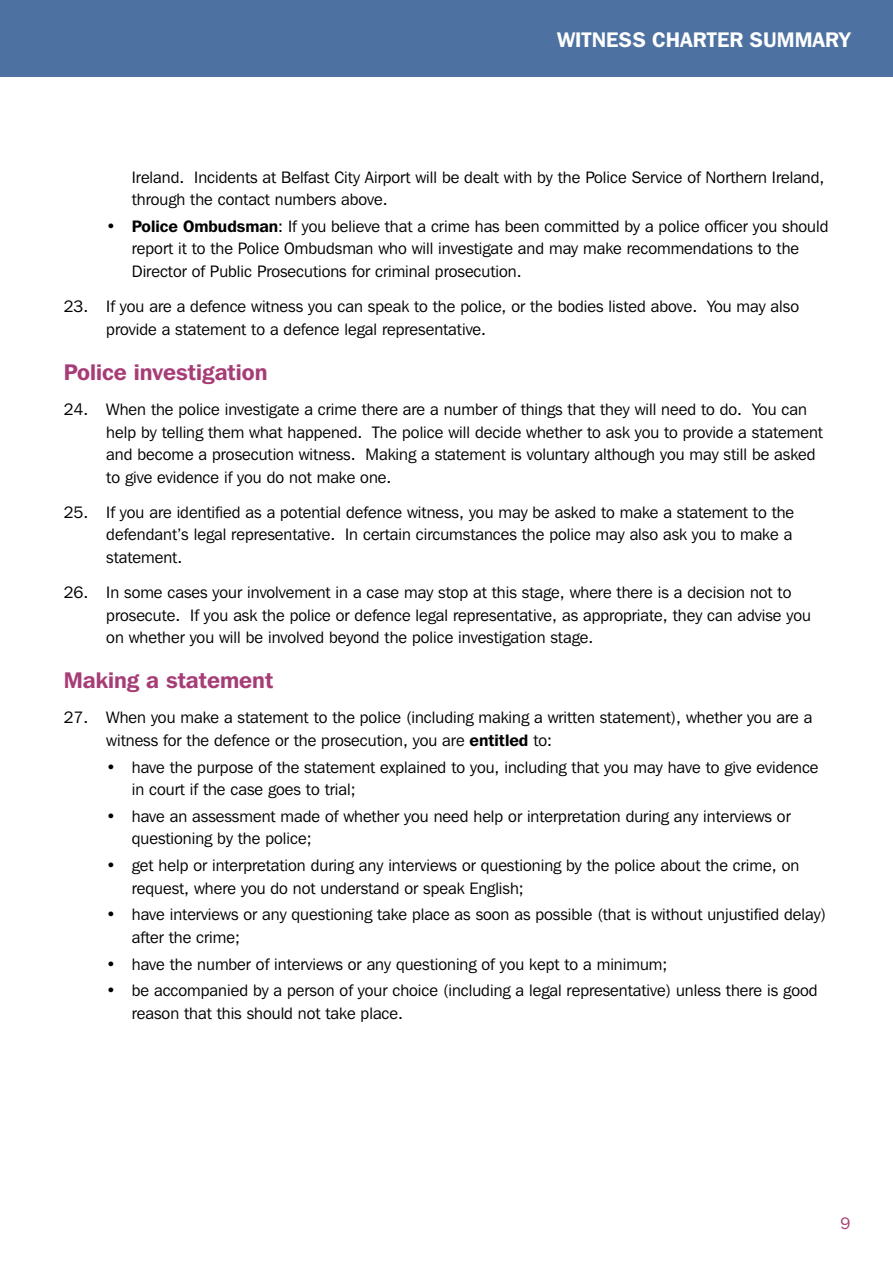
<style>
.page{position:relative;width:893px;height:1263px;background:#fff}
.page>*{position:absolute;margin:0;border:0;box-sizing:border-box;transform-origin:0 0}
.t1{font:600 22.5px "Franklin Gothic IT Cby BT";color:#a63d76}
.t2{font:600 21px "Franklin Gothic IT Cby BT";color:#fff}
.t3{font:16.5px/22.5px "Franklin Gothic IT Cby BT";color:#000}
.t4{font:16.5px "Franklin Gothic IT Cby BT";color:#a63d76}
.s1{font-weight:600}
</style>
<div class="page">
<div style="left:0;top:0;width:893px;height:77px;background:#4d72a2"></div>
<p class="t2" style="left:557px;top:26px;width:295px">WITNESS CHARTER SUMMARY</p>
<p class="t3" style="left:132px;top:165px;width:694px">Ireland. Incidents at Belfast City Airport will be dealt with by the Police Service of Northern Ireland, through the contact numbers above.</p>
<p class="t3" style="left:132px;top:215px;width:698px;text-indent:-26px">• <span class="s1">Police Ombudsman</span>: If you believe that a crime has been committed by a police officer you should report it to the Police Ombudsman who will investigate and may make recommendations to the<br>Director of Public Prosecutions for criminal prosecution.</p>
<p class="t3" style="left:106px;top:295px;width:694px;text-indent:-43px">23. If you are a defence witness you can speak to the police, or the bodies listed above. You may also provide a statement to a defence legal representative.</p>
<h1 class="t1" style="left:64px;top:358px;width:205px">Police investigation</h1>
<p class="t3" style="left:106px;top:398px;width:718px;text-indent:-43px">24. When the police investigate a crime there are a number of things that they will need to do. You can help by telling them what happened. The police will decide whether to ask you to provide a statement and become a prosecution witness. Making a statement is voluntary although you may still be asked to give evidence if you do not make one.</p>
<p class="t3" style="left:106px;top:500px;width:689px;text-align:justify;text-indent:-43px">25. If you are identified as a potential defence witness, you may be asked to make a statement to the defendant’s legal representative. In certain circumstances the police may also ask you to make a statement.</p>
<p class="t3" style="left:106px;top:581px;width:706px;text-indent:-43px">26. In some cases your involvement in a case may stop at this stage, where there is a decision not to prosecute. If you ask the police or defence legal representative, as appropriate, they can advise you on whether you will be involved beyond the police investigation stage.</p>
<h1 class="t1" style="left:64px;top:666px;width:211px">Making a statement</h1>
<p class="t3" style="left:106px;top:706px;width:708px;text-indent:-43px">27. When you make a statement to the police (including making a written statement), whether you are a witness for the defence or the prosecution, you are <span class="s1">entitled</span> to:</p>
<p class="t3" style="left:132px;top:755px;width:688px;text-indent:-26px">• have the purpose of the statement explained to you, including that you may have to give evidence in court if the case goes to trial;</p>
<p class="t3" style="left:132px;top:804px;width:660px;text-indent:-26px">• have an assessment made of whether you need help or interpretation during any interviews or questioning by the police;</p>
<p class="t3" style="left:132px;top:854px;width:669px;text-indent:-26px">• get help or interpretation during any interviews or questioning by the police about the crime, on request, where you do not understand or speak English;</p>
<p class="t3" style="left:132px;top:903px;width:696px;text-indent:-26px">• have interviews or any questioning take place as soon as possible (that is without unjustified delay) after the crime;</p>
<p class="t3" style="left:106px;top:952px;width:563px">• have the number of interviews or any questioning of you kept to a minimum;</p>
<p class="t3" style="left:132px;top:979px;width:687px;text-indent:-26px">• be accompanied by a person of your choice (including a legal representative) unless there is good reason that this should not take place.</p>
<p class="t4" style="left:841px;top:1213px;width:11px">9</p>
</div>
